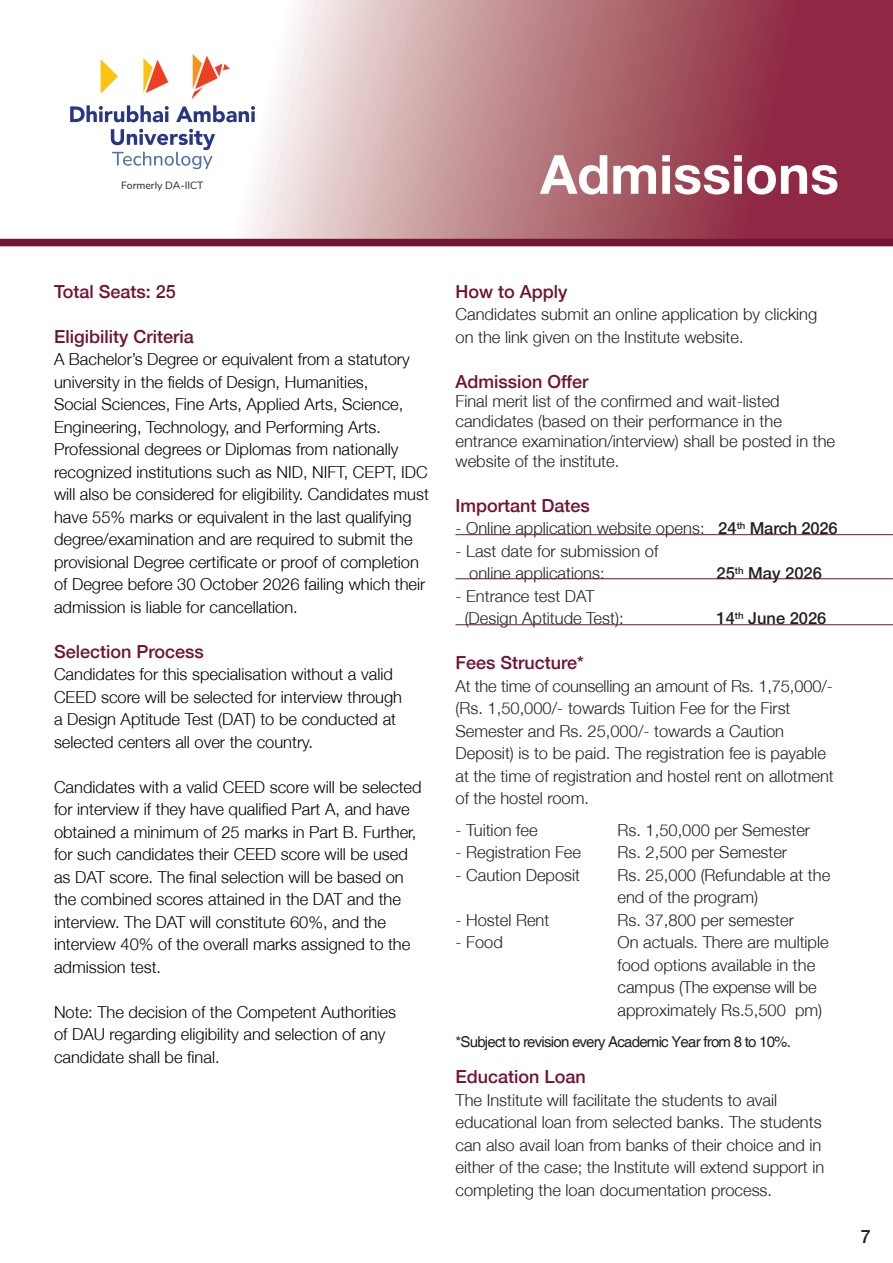
<style>
.page{position:relative;width:893px;height:1263px;background:#fff}
.page>*{position:absolute;margin:0;border:0;box-sizing:border-box;transform-origin:0 0}
.t1{font:700 54px "Helvetica Neue";color:#fff}
.t2{font:500 18px "Helvetica Neue";color:#701332}
.t3{font:500 18px "Helvetica Neue";color:#231f20}
.t4{font:300 16.5px/22.5px "Helvetica Neue";color:#000}
.t5{font:300 16.5px/22.5px "Helvetica Neue";color:#231f20}
.t6{font:500 16.5px "Helvetica Neue";color:#231f20}
.t7{font:15px "Helvetica";letter-spacing:-.05em;color:#231f20}
.t8{font:10.5px "Nunito";color:#231f20}
.s1{font-weight:500}
</style>
<div class="page">
<svg style="left:0;top:0;width:893px;height:239px"></svg>
<div style="left:0;top:239px;width:893px;height:7px;background:#701532"></div>
<svg style="left:143px;top:58px;width:25px;height:35px"></svg>
<svg style="left:101px;top:59px;width:17px;height:35px"></svg>
<svg style="left:70px;top:105px;width:99px;height:17px"></svg>
<svg style="left:176px;top:54px;width:79px;height:68px"></svg>
<svg style="left:111px;top:129px;width:104px;height:40px"></svg>
<hr style="left:455px;top:534px;width:438px;height:1px;background:#701332">
<hr style="left:455px;top:578px;width:438px;height:1px;background:#701332">
<hr style="left:455px;top:624px;width:438px;height:1px;background:#701332">
<p class="t8" style="left:121px;top:177px;width:84px">Formerly DA-IICT</p>
<p class="t1" style="left:540px;top:141px;width:300px">Admissions</p>
<p class="t2" style="left:54px;top:280px;width:123px">Total Seats: 25</p>
<p class="t2" style="left:54px;top:325px;width:141px">Eligibility Criteria</p>
<p class="t4" style="left:54px;top:348px;width:376px">A Bachelor’s Degree or equivalent from a statutory university in the fields of Design, Humanities,<br>Social Sciences, Fine Arts, Applied Arts, Science, Engineering, Technology, and Performing Arts.<br>Professional degrees or Diplomas from nationally recognized institutions such as NID, NIFT, CEPT, IDC will also be considered for eligibility. Candidates must have 55% marks or equivalent in the last qualifying degree/examination and are required to submit the provisional Degree certificate or proof of completion of Degree before 30 October 2026 failing which their admission is liable for cancellation.</p>
<p class="t2" style="left:54px;top:640px;width:151px">Selection Process</p>
<p class="t4" style="left:54px;top:663px;width:350px">Candidates for this specialisation without a valid CEED score will be selected for interview through a Design Aptitude Test (DAT) to be conducted at selected centers all over the country.</p>
<p class="t4" style="left:54px;top:775px;width:369px">Candidates with a valid CEED score will be selected for interview if they have qualified Part A, and have obtained a minimum of 25 marks in Part B. Further, for such candidates their CEED score will be used as DAT score. The final selection will be based on the combined scores attained in the DAT and the interview. The DAT will constitute 60%, and the interview 40% of the overall marks assigned to the admission test.</p>
<p class="t4" style="left:54px;top:1000px;width:343px">Note: The decision of the Competent Authorities of DAU regarding eligibility and selection of any candidate shall be final.</p>
<p class="t2" style="left:455px;top:280px;width:114px">How to Apply</p>
<p class="t5" style="left:455px;top:303px;width:363px">Candidates submit an online application by clicking on the link given on the Institute website.</p>
<p class="t2" style="left:455px;top:370px;width:135px">Admission Offer</p>
<p class="t5" style="left:455px;top:391px;width:381px;line-height:19.8px">Final merit list of the confirmed and wait-listed candidates (based on their performance in the entrance examination/interview) shall be posted in the website of the institute.</p>
<p class="t2" style="left:455px;top:495px;width:136px">Important Dates</p>
<p class="t5" style="left:455px;top:517px;width:384px">- Online application website opens: <span class="s1">24</span><sup>th</sup> <span class="s1">March 2026</span></p>
<p class="t5" style="left:455px;top:539px;width:204px">- Last date for submission of</p>
<p class="t5" style="left:469px;top:562px;width:137px">online applications:</p>
<p class="t6" style="left:716px;top:564px;width:107px">25<sup>th</sup> May 2026</p>
<p class="t5" style="left:455px;top:584px;width:141px">- Entrance test DAT</p>
<p class="t5" style="left:465px;top:607px;width:160px">(Design Aptitude Test):</p>
<p class="t6" style="left:716px;top:609px;width:111px">14<sup>th</sup> June 2026</p>
<p class="t2" style="left:455px;top:652px;width:130px">Fees Structure*</p>
<p class="t5" style="left:455px;top:674px;width:380px">At the time of counselling an amount of Rs. 1,75,000/- (Rs. 1,50,000/- towards Tuition Fee for the First Semester and Rs. 25,000/- towards a Caution Deposit) is to be paid. The registration fee is payable at the time of registration and hostel rent on allotment of the hostel room.</p>
<p class="t5" style="left:455px;top:818px;width:84px">- Tuition fee</p>
<p class="t5" style="left:617px;top:818px;width:194px">Rs. 1,50,000 per Semester</p>
<p class="t5" style="left:455px;top:841px;width:127px">- Registration Fee</p>
<p class="t5" style="left:617px;top:841px;width:171px">Rs. 2,500 per Semester</p>
<p class="t5" style="left:455px;top:863px;width:126px">- Caution Deposit</p>
<p class="t5" style="left:617px;top:863px;width:214px">Rs. 25,000 (Refundable at the end of the program)</p>
<p class="t5" style="left:455px;top:908px;width:95px">- Hostel Rent</p>
<p class="t5" style="left:617px;top:908px;width:178px">Rs. 37,800 per semester</p>
<p class="t5" style="left:455px;top:931px;width:49px">- Food</p>
<p class="t5" style="left:617px;top:931px;width:213px">On actuals. There are multiple food options available in the campus (The expense will be approximately Rs.5,500 pm)</p>
<p class="t7" style="left:455px;top:1033px;width:337px">*Subject to revision every Academic Year from 8 to 10%.</p>
<p class="t2" style="left:455px;top:1066px;width:132px">Education Loan</p>
<p class="t5" style="left:455px;top:1088px;width:370px">The Institute will facilitate the students to avail educational loan from selected banks. The students can also avail loan from banks of their choice and in either of the case; the Institute will extend support in completing the loan documentation process.</p>
<p class="t3" style="left:861px;top:1226px;width:12px">7</p>
</div>
